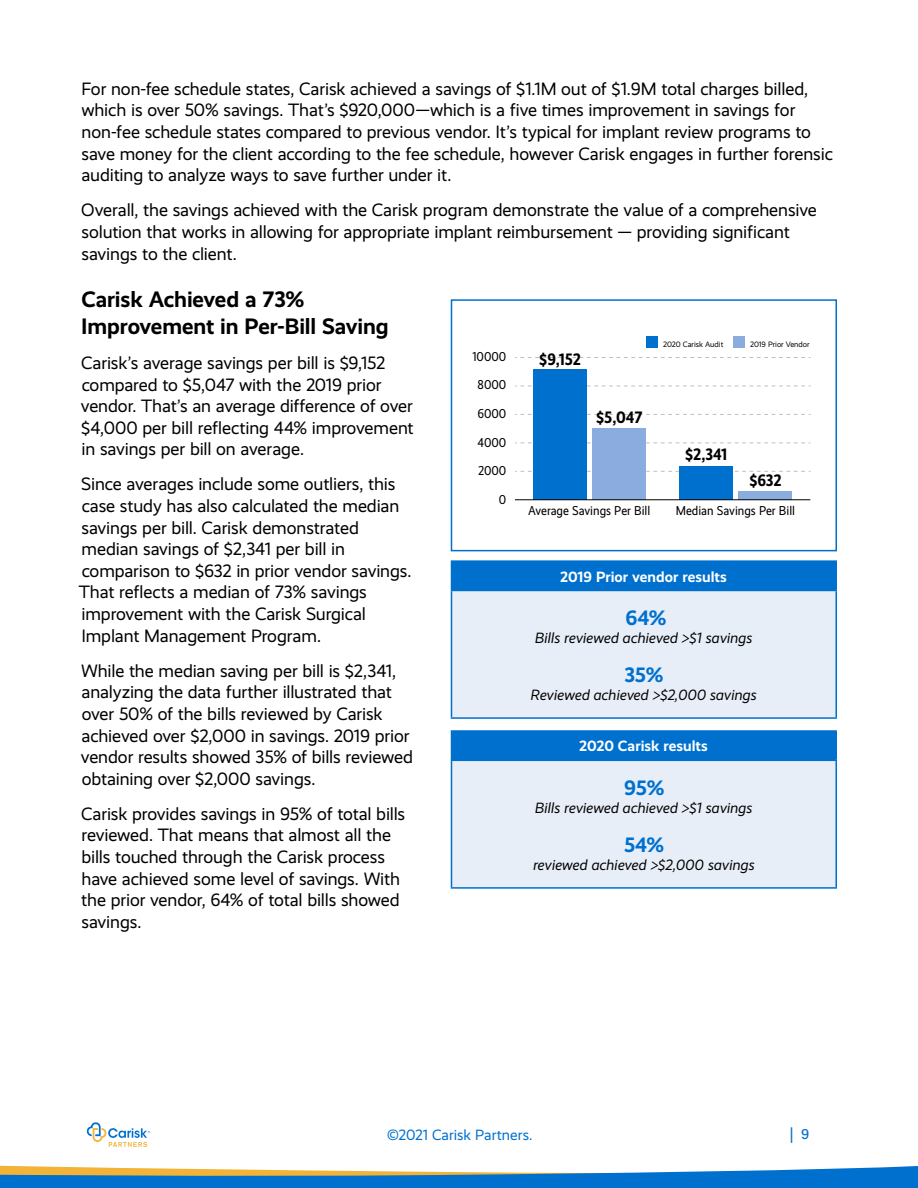
<style>
.page{position:relative;width:918px;height:1188px;background:#fff}
.page>*{position:absolute;margin:0;border:0;box-sizing:border-box;transform-origin:0 0}
.t1{font:700 22.5px/27px "Realist";letter-spacing:-.005em;color:#000}
.t2{font:700 21px "Realist";letter-spacing:-.005em;color:#0070ce}
.t3{font:18px/21.6px "Realist";letter-spacing:-.01em;color:#000}
.t4{font:700 16.65px "Realist Narrow";letter-spacing:-.005em;color:#000}
.t5{font:italic 15px "Realist";color:#000}
.t6{font:700 15px "Realist";color:#fff}
.t7{font:15px "Realist";color:#0070ce}
.t8{font:500 15px "Acumin Pro";color:#0070ce}
.t9{font:12.9px "Realist Narrow";color:#000}
.t10{font:7.8px "Realist";color:#000}
</style>
<div class="page">
<div style="left:452px;top:561px;width:384px;height:29px;background:#0070ce"></div>
<div style="left:452px;top:591px;width:384px;height:296px;background:#e8eef8"></div>
<div style="left:452px;top:731px;width:384px;height:29px;background:#0070ce"></div>
<hr style="left:451px;top:560px;width:386px;height:2px;background:#0070ce">
<svg style="left:451px;top:562px;width:1px;height:28px"></svg>
<svg style="left:836px;top:562px;width:1px;height:28px"></svg>
<hr style="left:451px;top:590px;width:386px;height:1px;background:#0070ce">
<hr style="left:451px;top:591px;width:1px;height:126px;background:#0070ce">
<hr style="left:836px;top:591px;width:1px;height:126px;background:#0070ce">
<hr style="left:451px;top:717px;width:386px;height:2px;background:#0070ce">
<hr style="left:451px;top:730px;width:386px;height:2px;background:#0070ce">
<svg style="left:451px;top:732px;width:1px;height:28px"></svg>
<svg style="left:836px;top:732px;width:1px;height:28px"></svg>
<hr style="left:451px;top:760px;width:386px;height:1px;background:#0070ce">
<hr style="left:451px;top:761px;width:1px;height:126px;background:#0070ce">
<hr style="left:836px;top:761px;width:1px;height:126px;background:#0070ce">
<hr style="left:451px;top:887px;width:386px;height:2px;background:#0070ce">
<svg style="left:515px;top:471px;width:296px;height:1px"></svg>
<svg style="left:515px;top:443px;width:296px;height:1px"></svg>
<svg style="left:515px;top:414px;width:296px;height:1px"></svg>
<svg style="left:515px;top:386px;width:296px;height:1px"></svg>
<svg style="left:515px;top:357px;width:296px;height:1px"></svg>
<div style="left:739px;top:491px;width:53px;height:9px;background:#8bacde"></div>
<div style="left:680px;top:466px;width:53px;height:34px;background:#0070ce"></div>
<div style="left:593px;top:428px;width:53px;height:72px;background:#8bacde"></div>
<div style="left:533px;top:370px;width:54px;height:130px;background:#0070ce"></div>
<hr style="left:515px;top:499px;width:295px;height:1px;background:#000">
<div style="left:646px;top:336px;width:12px;height:12px;background:#0070ce"></div>
<div style="left:733px;top:336px;width:12px;height:12px;background:#8bacde"></div>
<div style="left:451px;top:299px;width:386px;height:252px;border:2px solid #0070ce"></div>
<svg style="left:0;top:1165px;width:918px;height:23px"></svg>
<svg style="left:87px;top:1122px;width:63px;height:25px"></svg>
<p class="t3" style="left:81px;top:78px;width:753px">For non-fee schedule states, Carisk achieved a savings of $1.1M out of $1.9M total charges billed, which is over 50% savings. That’s $920,000—which is a five times improvement in savings for non-fee schedule states compared to previous vendor. It’s typical for implant review programs to save money for the client according to the fee schedule, however Carisk engages in further forensic auditing to analyze ways to save further under it.</p>
<p class="t3" style="left:81px;top:200px;width:737px">Overall, the savings achieved with the Carisk program demonstrate the value of a comprehensive solution that works in allowing for appropriate implant reimbursement — providing significant savings to the client.</p>
<p class="t1" style="left:81px;top:286px;width:309px">Carisk Achieved a 73%<br>Improvement in Per-Bill Saving</p>
<p class="t3" style="left:81px;top:352px;width:334px">Carisk’s average savings per bill is $9,152 compared to $5,047 with the 2019 prior vendor. That’s an average difference of over $4,000 per bill reflecting 44% improvement in savings per bill on average.</p>
<p class="t3" style="left:79px;top:474px;width:334px">Since averages include some outliers, this case study has also calculated the median savings per bill. Carisk demonstrated median savings of $2,341 per bill in comparison to $632 in prior vendor savings.<br>That reflects a median of 73% savings improvement with the Carisk Surgical Implant Management Program.</p>
<p class="t3" style="left:81px;top:660px;width:334px">While the median saving per bill is $2,341, analyzing the data further illustrated that over 50% of the bills reviewed by Carisk achieved over $2,000 in savings. 2019 prior vendor results showed 35% of bills reviewed obtaining over $2,000 savings.</p>
<p class="t3" style="left:81px;top:803px;width:326px">Carisk provides savings in 95% of total bills reviewed. That means that almost all the bills touched through the Carisk process have achieved some level of savings. With the prior vendor, 64% of total bills showed savings.</p>
<p class="t10" style="left:663px;top:339px;width:62px">2020 Carisk Audit</p>
<p class="t10" style="left:750px;top:339px;width:61px">2019 Prior Vendor</p>
<p class="t9" style="left:472px;top:349px;width:35px">10000</p>
<p class="t4" style="left:539px;top:350px;width:43px">$9,152</p>
<p class="t9" style="left:478px;top:378px;width:30px">8000</p>
<p class="t9" style="left:477px;top:406px;width:30px">6000</p>
<p class="t4" style="left:596px;top:408px;width:48px">$5,047</p>
<p class="t9" style="left:477px;top:435px;width:30px">4000</p>
<p class="t4" style="left:685px;top:445px;width:44px">$2,341</p>
<p class="t9" style="left:478px;top:464px;width:30px">2000</p>
<p class="t4" style="left:749px;top:471px;width:34px">$632</p>
<p class="t9" style="left:499px;top:492px;width:9px">0</p>
<p class="t9" style="left:528px;top:503px;width:124px">Average Savings Per Bill</p>
<p class="t9" style="left:676px;top:503px;width:121px">Median Savings Per Bill</p>
<p class="t6" style="left:560px;top:568px;width:168px">2019 Prior vendor results</p>
<p class="t2" style="left:625px;top:606px;width:42px">64%</p>
<p class="t5" style="left:535px;top:629px;width:219px">Bills reviewed achieved &gt;$1 savings</p>
<p class="t2" style="left:624px;top:662px;width:40px">35%</p>
<p class="t5" style="left:531px;top:686px;width:228px">Reviewed achieved &gt;$2,000 savings</p>
<p class="t6" style="left:579px;top:738px;width:130px">2020 Carisk results</p>
<p class="t2" style="left:624px;top:775px;width:42px">95%</p>
<p class="t5" style="left:535px;top:799px;width:219px">Bills reviewed achieved &gt;$1 savings</p>
<p class="t2" style="left:624px;top:832px;width:42px">54%</p>
<p class="t5" style="left:533px;top:856px;width:223px">reviewed achieved &gt;$2,000 savings</p>
<p class="t7" style="left:387px;top:1126px;width:147px">©2021 Carisk Partners.</p>
<p class="t8" style="left:789px;top:1123px;width:22px">| 9</p>
</div>
